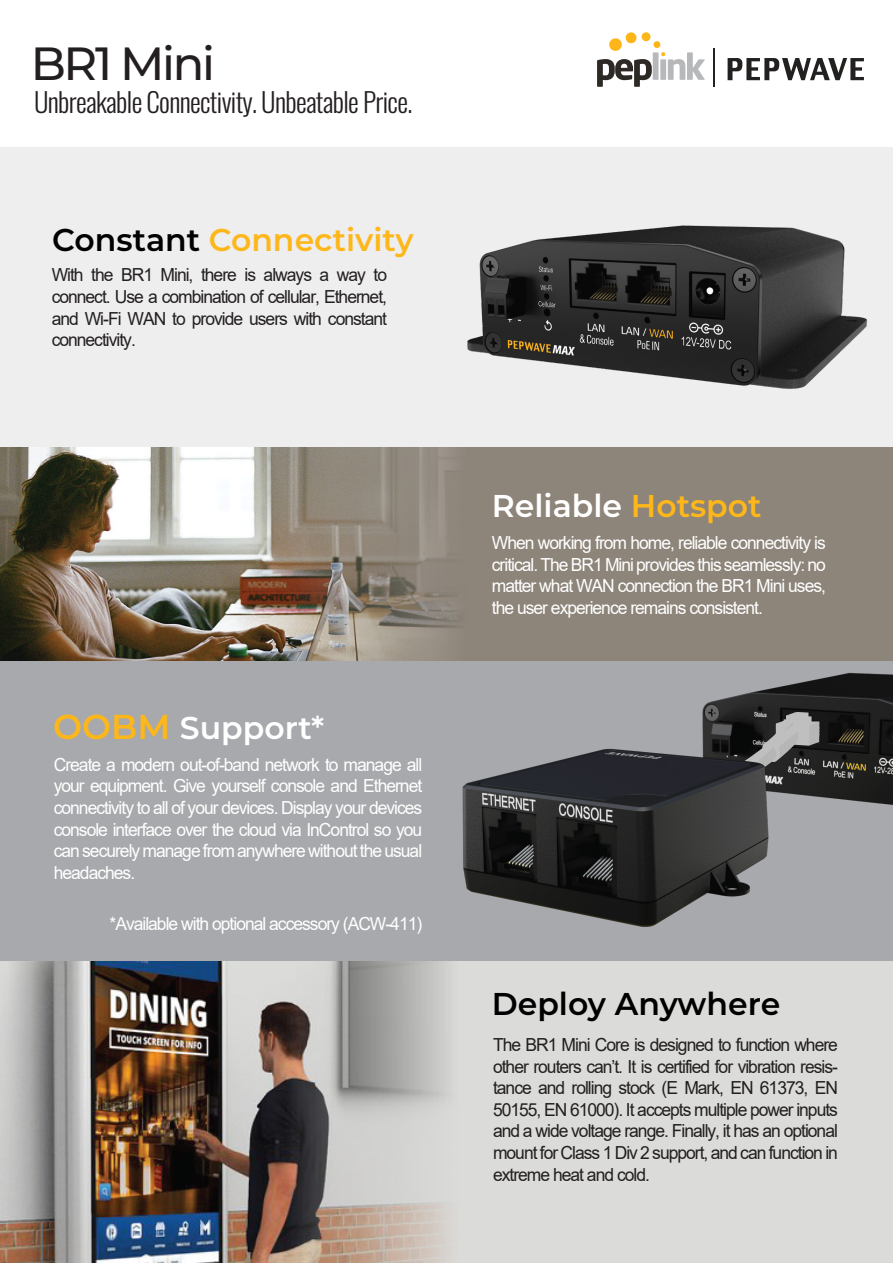
<style>
.page{position:relative;width:893px;height:1263px;background:#fff}
.page>*{position:absolute;margin:0;border:0;box-sizing:border-box;transform-origin:0 0}
.t1{font:500 46.5px "Montserrat";letter-spacing:-.05em;color:#231f20}
.t2{font:600 31.5px "Montserrat";color:#fff}
.t3{font:600 31.5px "Montserrat";color:#fdb71b}
.t4{font:600 31.5px "Montserrat";color:#000}
.t5{font:300 27px "Oswald";letter-spacing:-.025em;color:#231f20}
.t6{font:18px/21.6px "Arial";letter-spacing:-.055em;color:#fff;text-align:justify}
.t7{font:18px/21.6px "Arial";letter-spacing:-.055em;color:#231f20;text-align:justify}
.s1{color:#010101}
.s2{font-size:34.5px;color:#fdb71a}
.s3{color:#fdb71b}
</style>
<div class="page">
<div style="left:0;top:147px;width:893px;height:300px;background:#eeeeef"></div>
<img style="left:467px;top:225px;width:400px;height:164px">
<img style="left:0;top:447px;width:283px;height:214px">
<svg style="left:283px;top:447px;width:610px;height:214px;background:#8e857a"></svg>
<svg style="left:597px;top:32px;width:108px;height:55px"></svg>
<svg style="left:728px;top:58px;width:136px;height:22px"></svg>
<hr style="left:713px;top:48px;width:1px;height:39px;background:#232020">
<img style="left:673px;top:317px;width:80px;height:50px">
<div style="left:0;top:661px;width:893px;height:301px;background:#a7a9ac"></div>
<img style="left:0;top:962px;width:284px;height:301px">
<svg style="left:284px;top:962px;width:609px;height:301px;background:#cdccc9"></svg>
<img style="left:433px;top:672px;width:460px;height:290px">
<svg style="left:745px;top:712px;width:74px;height:58px;background:#666565"></svg>
<h1 class="t1" style="left:31px;top:31px;width:186px">BR1 Mini</h1>
<h3 class="t5" style="left:34px;top:78px;width:380px">Unbreakable Connectivity. Unbeatable Price.</h3>
<h2 class="t3" style="left:52px;top:218px;width:363px"><span class="s1">Constant</span> Connectivity</h2>
<p class="t7" style="left:52px;top:264px;width:337px">With the BR1 Mini, there is always a way to connect. Use a combination of cellular, Ethernet, and Wi-Fi WAN to provide users with constant connectivity.</p>
<h2 class="t2" style="left:53px;top:705px;width:273px"><span class="s2">OOBM</span> Support*</h2>
<p class="t6" style="left:54px;top:753px;width:370px">Create a modern out-of-band network to manage all your equipment. Give yourself console and Ethernet connectivity to all of your devices. Display your devices console interface over the cloud via InControl so you can securely manage from anywhere without the usual headaches.</p>
<p class="t6" style="left:110px;top:913px;width:314px">*Available with optional accessory (ACW-411)</p>
<h2 class="t2" style="left:492px;top:483px;width:271px">Reliable <span class="s3">Hotspot</span></h2>
<p class="t6" style="left:492px;top:532px;width:336px">When working from home, reliable connectivity is critical. The BR1 Mini provides this seamlessly: no matter what WAN connection the BR1 Mini uses, the user experience remains consistent.</p>
<h2 class="t4" style="left:492px;top:981px;width:290px">Deploy Anywhere</h2>
<p class="t7" style="left:493px;top:1034px;width:346px">The BR1 Mini Core is designed to function where other routers can’t. It is certified for vibration resis&shy;tance and rolling stock (E Mark, EN 61373, EN 50155, EN 61000). It accepts multiple power inputs and a wide voltage range. Finally, it has an optional mount for Class 1 Div 2 support, and can function in extreme heat and cold.</p>
</div>
